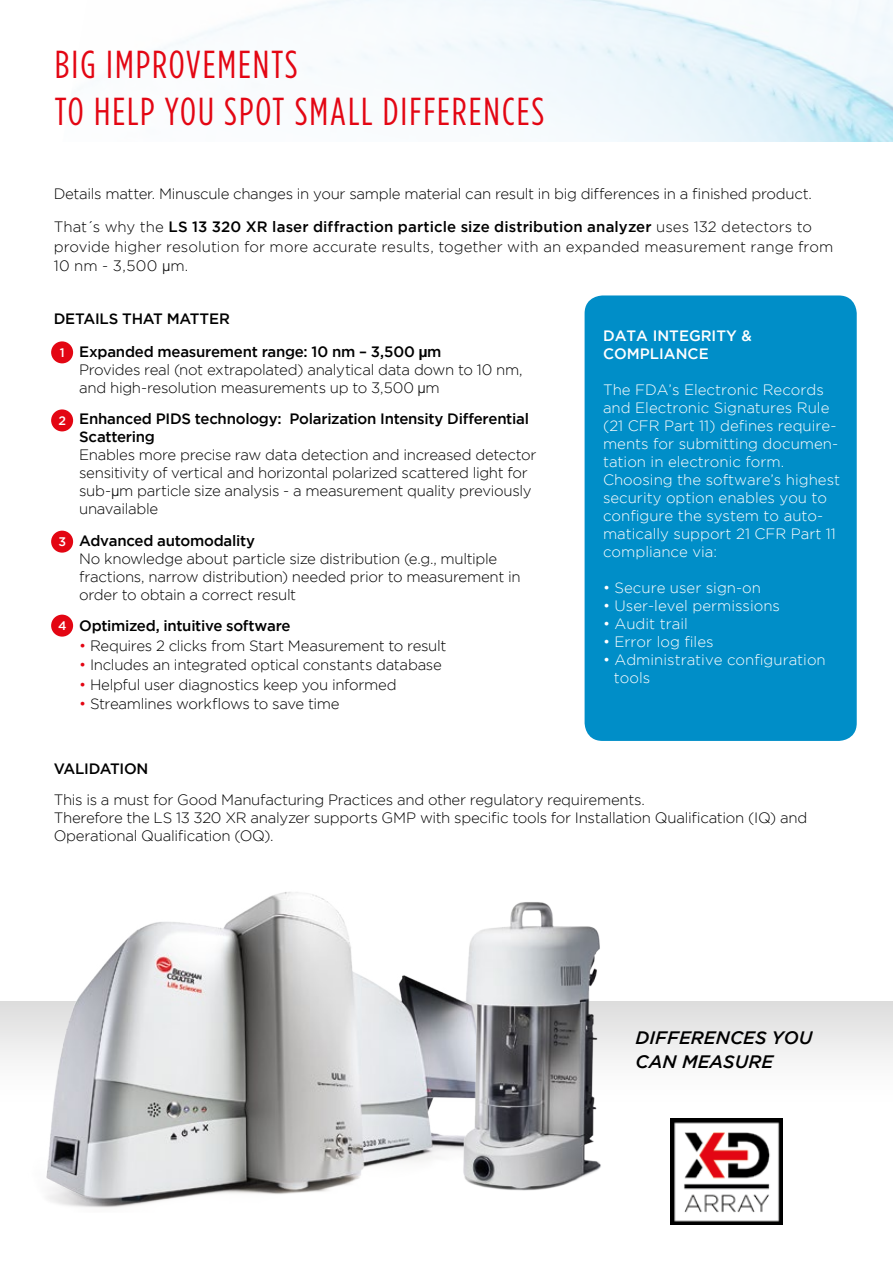
<style>
.page{position:relative;width:893px;height:1263px;background:#fff}
.page>*{position:absolute;margin:0;border:0;box-sizing:border-box;transform-origin:0 0}
.t1{font:39px/46.8px "Gotham Condensed";letter-spacing:.05em;color:#e30613}
.t2{font:italic 500 18px/24px "Gotham";color:#000}
.t3{font:300 15px/18px "Gotham";letter-spacing:-.02em;color:#000}
.t4{font:300 15px/18px "Gotham";color:#fff}
.t5{font:300 15px/19.5px "Gotham";letter-spacing:.005em;color:#000}
.t6{font:500 15px/18px "Gotham";letter-spacing:-.02em;color:#000}
.t7{font:500 15px/18px "Gotham";color:#fff}
.t8{font:500 12.45px "Gotham";color:#fff}
.s1{font-weight:500}
.s2{font-family:"Arial MT Std"}
.s3{font-weight:500;color:#e30613}
.s4{font-family:"Arial";font-weight:700}
.s5{color:#e30613}
</style>
<div class="page">
<img style="left:164px;top:0;width:729px;height:142px">
<div style="left:0;top:1001px;width:893px;height:262px;background:linear-gradient(to bottom,#ececec,#fff)"></div>
<img style="left:0;top:892px;width:520px;height:320px">
<div style="left:585px;top:295px;width:272px;height:446px;background:#008ec8;border-radius:18px"></div>
<div style="left:51px;top:341px;width:22px;height:22px;background:#e30613;border-radius:50%"></div>
<div style="left:51px;top:409px;width:22px;height:22px;background:#e30613;border-radius:50%"></div>
<div style="left:51px;top:531px;width:22px;height:22px;background:#e30613;border-radius:50%"></div>
<div style="left:51px;top:615px;width:22px;height:22px;background:#e30613;border-radius:50%"></div>
<img style="left:407px;top:892px;width:242px;height:318px">
<img style="left:670px;top:1118px;width:113px;height:106px">
<h1 class="t1" style="left:55px;top:40px;width:491px">BIG IMPROVEMENTS<br>TO HELP YOU SPOT SMALL DIFFERENCES</h1>
<p class="t3" style="left:54px;top:185px;width:760px">Details matter. Minuscule changes in your sample material can result in big differences in a finished product.</p>
<p class="t5" style="left:54px;top:217px;width:781px">That´s why the <span class="s1">LS 13 320 XR laser diffraction particle size distribution analyzer</span> uses 132 detectors to provide higher resolution for more accurate results, together with an expanded measurement range from<br>10 nm - 3,500 <span class="s2">µ</span>m.</p>
<p class="t6" style="left:54px;top:309px;width:178px">DETAILS THAT MATTER</p>
<p class="t3" style="left:79px;top:342px;width:445px;text-indent:-26px"><span class="s3">•</span> <span class="s1">Expanded measurement range: 10 nm – 3,500</span> <span class="s4">µ</span><span class="s1">m<br></span>Provides real (not extrapolated) analytical data down to 10 nm, and high-resolution measurements up to 3,500 <span class="s2">µ</span>m</p>
<p class="t6" style="left:79px;top:409px;width:451px;text-indent:-26px"><span class="s5">•</span> Enhanced PIDS technology: Polarization Intensity Differential<br>Scattering</p>
<p class="t3" style="left:79px;top:446px;width:459px">Enables more precise raw data detection and increased detector sensitivity of vertical and horizontal polarized scattered light for sub-<span class="s2">µ</span>m particle size analysis - a measurement quality previously unavailable</p>
<p class="t6" style="left:79px;top:531px;width:177px">Advanced automodality</p>
<p class="t3" style="left:79px;top:549px;width:443px">No knowledge about particle size distribution (e.g., multiple fractions, narrow distribution) needed prior to measurement in order to obtain a correct result</p>
<p class="t6" style="left:54px;top:616px;width:238px"><span class="s5">•</span> Optimized, intuitive software</p>
<p class="t3" style="left:79px;top:636px;width:369px"><span class="s5">•</span> Requires 2 clicks from Start Measurement to result</p>
<p class="t3" style="left:79px;top:656px;width:364px"><span class="s5">•</span> Includes an integrated optical constants database</p>
<p class="t3" style="left:79px;top:675px;width:319px"><span class="s5">•</span> Helpful user diagnostics keep you informed</p>
<p class="t3" style="left:79px;top:695px;width:262px"><span class="s5">•</span> Streamlines workflows to save time</p>
<p class="t7" style="left:603px;top:327px;width:150px">DATA INTEGRITY &amp;<br>COMPLIANCE</p>
<p class="t4" style="left:603px;top:381px;width:239px">The FDA’s Electronic Records and Electronic Signatures Rule (21 CFR Part 11) defines require&shy;ments for submitting documen&shy;tation in electronic form.<br>Choosing the software’s highest security option enables you to configure the system to auto&shy;matically support 21 CFR Part 11 compliance via:</p>
<p class="t4" style="left:603px;top:579px;width:160px">• Secure user sign-on</p>
<p class="t4" style="left:603px;top:597px;width:179px">• User-level permissions</p>
<p class="t4" style="left:603px;top:615px;width:86px">• Audit trail</p>
<p class="t4" style="left:603px;top:633px;width:112px">• Error log files</p>
<p class="t4" style="left:614px;top:651px;width:213px;text-indent:-11px">• Administrative configuration tools</p>
<p class="t8" style="left:60px;top:346px;width:6px">1</p>
<p class="t8" style="left:59px;top:414px;width:9px">2</p>
<p class="t8" style="left:58px;top:535px;width:9px">3</p>
<p class="t8" style="left:58px;top:619px;width:10px">4</p>
<p class="t6" style="left:54px;top:759px;width:96px">VALIDATION</p>
<p class="t3" style="left:54px;top:791px;width:755px">This is a must for Good Manufacturing Practices and other regulatory requirements.<br>Therefore the LS 13 320 XR analyzer supports GMP with specific tools for Installation Qualification (IQ) and<br>Operational Qualification (OQ).</p>
<p class="t2" style="left:636px;top:1025px;width:178px">DIFFERENCES YOU<br>CAN MEASURE</p>
</div>
